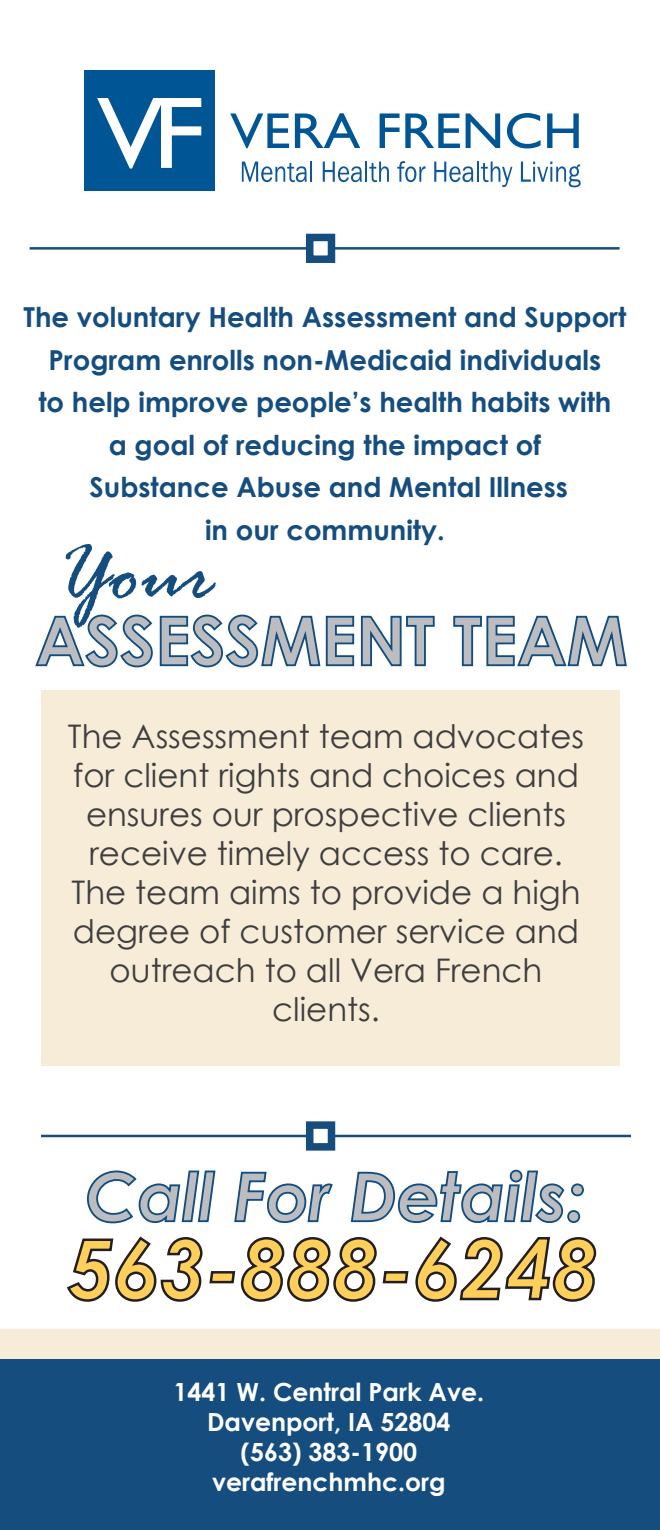
<style>
.page{position:relative;width:660px;height:1530px;background:#fff}
.page>*{position:absolute;margin:0;border:0;box-sizing:border-box;transform-origin:0 0}
.t1{font:italic 87px "Rage";color:#154d7f}
.t2{font:italic 700 82.5px "Century Gothic";color:#fecf5a}
.t3{font:italic 700 67.5px "Century Gothic";color:#bcbdc0}
.t4{font:700 67.5px "Century Gothic";color:#bcbdc0}
.t5{font:32.5px/39px "Century Gothic";color:#3e3e3f;text-align:center}
.t6{font:700 27.5px/42.5px "Century Gothic";color:#154d7f;text-align:center}
.t7{font:700 25px/30px "Century Gothic";color:#fff;text-align:center}
</style>
<div class="page">
<div style="left:0;top:1329px;width:660px;height:44px;background:#f7ecd7"></div>
<div style="left:0;top:1359px;width:660px;height:171px;background:#154d7f"></div>
<hr style="left:30px;top:247px;width:590px;height:3px;background:#154d7f">
<div style="left:306px;top:234px;width:29px;height:29px;background:#fff;border:8px solid #154d7f"></div>
<hr style="left:41px;top:1135px;width:590px;height:2px;background:#154d7f">
<div style="left:306px;top:1121px;width:29px;height:30px;background:#fff;border:8px solid #154d7f"></div>
<svg style="left:35px;top:614px;width:400px;height:54px"></svg>
<svg style="left:453px;top:615px;width:174px;height:52px"></svg>
<div style="left:41px;top:690px;width:579px;height:375px;background:#f7ecd7"></div>
<div style="left:85px;top:71px;width:130px;height:120px;background:#005595"></div>
<svg style="left:97px;top:98px;width:104px;height:71px"></svg>
<svg style="left:230px;top:113px;width:59px;height:35px"></svg>
<svg style="left:295px;top:113px;width:65px;height:35px"></svg>
<svg style="left:380px;top:113px;width:80px;height:35px"></svg>
<svg style="left:466px;top:113px;width:34px;height:35px"></svg>
<svg style="left:507px;top:113px;width:34px;height:35px"></svg>
<svg style="left:547px;top:113px;width:32px;height:35px"></svg>
<svg style="left:242px;top:162px;width:65px;height:20px"></svg>
<hr style="left:310px;top:162px;width:2px;height:20px;background:#0f5797">
<svg style="left:323px;top:162px;width:39px;height:20px"></svg>
<hr style="left:365px;top:162px;width:2px;height:20px;background:#0f5797">
<svg style="left:369px;top:162px;width:20px;height:20px"></svg>
<svg style="left:397px;top:161px;width:29px;height:21px"></svg>
<svg style="left:434px;top:162px;width:39px;height:20px"></svg>
<hr style="left:477px;top:162px;width:2px;height:20px;background:#0f5797">
<svg style="left:481px;top:162px;width:31px;height:25px"></svg>
<svg style="left:521px;top:162px;width:60px;height:25px"></svg>
<svg style="left:66px;top:1236px;width:531px;height:66px"></svg>
<svg style="left:87px;top:1170px;width:129px;height:54px"></svg>
<svg style="left:234px;top:1171px;width:99px;height:52px"></svg>
<svg style="left:350px;top:1169px;width:234px;height:54px"></svg>
<p class="t6" style="left:24px;top:295px;width:604px">The voluntary Health Assessment and Support Program enrolls non-Medicaid individuals<br>to help improve people’s health habits with<br>a goal of reducing the impact of<br>Substance Abuse and Mental Illness<br>in our community.</p>
<h1 class="t1" style="left:52px;top:527px;width:165px">Your</h1>
<h3 class="t4" style="left:35px;top:590px;width:594px">ASSESSMENT TEAM</h3>
<p class="t5" style="left:68px;top:717px;width:518px">The Assessment team advocates for client rights and choices and ensures our prospective clients receive timely access to care.<br>The team aims to provide a high degree of customer service and outreach to all Vera French clients.</p>
<h3 class="t3" style="left:85px;top:1145px;width:502px">Call For Details:</h3>
<h2 class="t2" style="left:67px;top:1206px;width:533px">563-888-6248</h2>
<p class="t7" style="left:174px;top:1375px;width:312px">1441 W. Central Park Ave.<br>Davenport, IA 52804 (563) 383-1900 verafrenchmhc.org</p>
</div>
